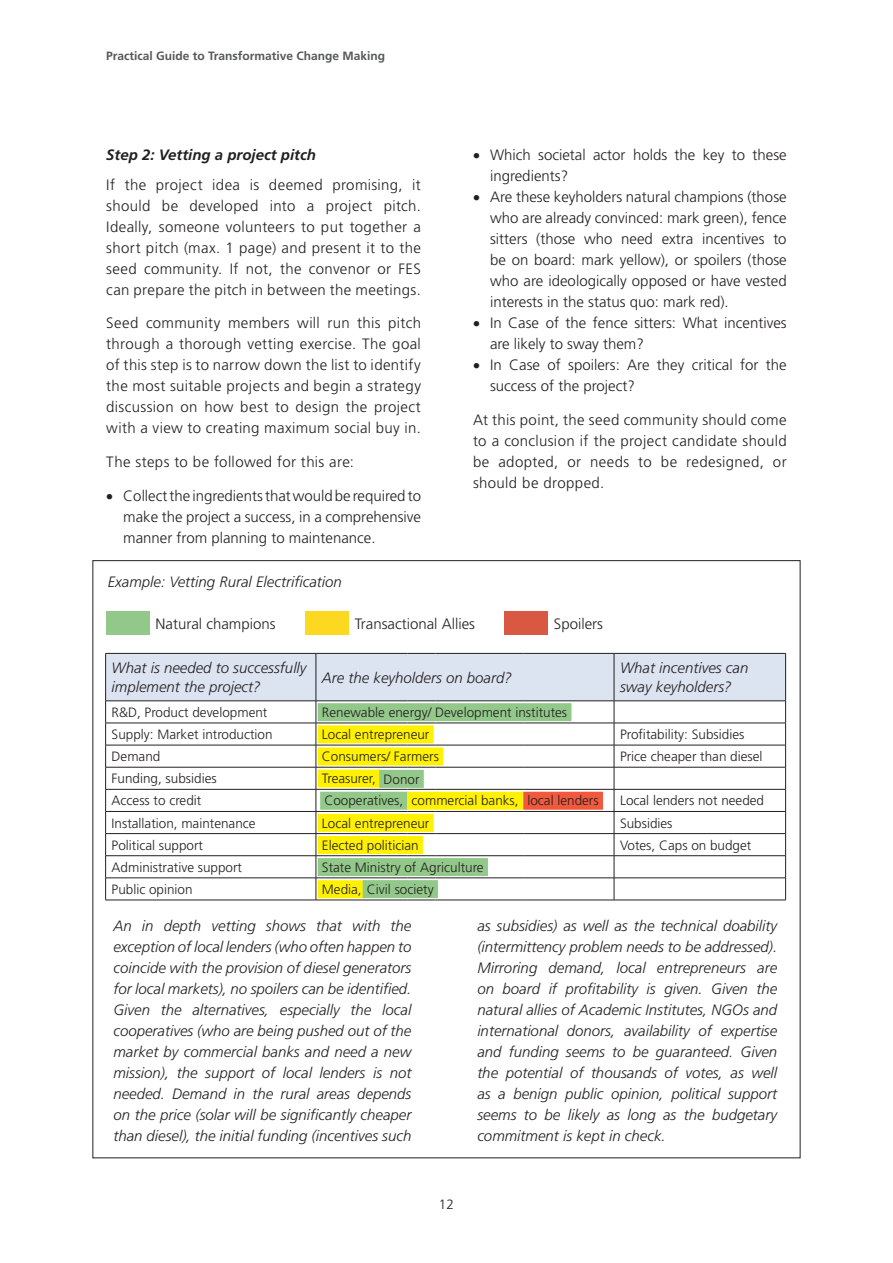
<style>
.page{position:relative;width:893px;height:1263px;background:#fff}
.page>*{position:absolute;margin:0;border:0;box-sizing:border-box;transform-origin:0 0}
.t1{font:300 15px/21px "Frutiger LT Std";color:#231f20;text-align:justify}
.t2{font:italic 300 15px/21px "Frutiger LT Std";color:#231f20}
.t3{font:300 15px "Frutiger LT Std";letter-spacing:.025em;color:#231f20}
.t4{font:italic 700 15px "Frutiger LT Std";color:#231f20}
.t5{font:300 13.5px "Frutiger LT Std";color:#231f20}
.t6{font:700 12px "Frutiger LT Std";color:#57585a}
</style>
<div class="page">
<div style="left:106px;top:611px;width:43px;height:24px;background:#92c889"></div>
<div style="left:305px;top:611px;width:44px;height:24px;background:#fcd821"></div>
<div style="left:504px;top:611px;width:44px;height:24px;background:#d95842"></div>
<svg style="left:105px;top:653px;width:681px;height:248px"></svg>
<hr style="left:435px;top:900px;width:88px;height:1px;background:#231f20">
<hr style="left:523px;top:900px;width:91px;height:1px;background:#231f20">
<div style="left:318px;top:703px;width:253px;height:18px;background:#92c889"></div>
<div style="left:318px;top:725px;width:116px;height:18px;background:#fff101"></div>
<div style="left:318px;top:747px;width:125px;height:18px;background:#fff101"></div>
<div style="left:318px;top:769px;width:62px;height:18px;background:#fff101"></div>
<div style="left:320px;top:792px;width:87px;height:18px;background:#92c889"></div>
<div style="left:407px;top:792px;width:116px;height:18px;background:#fff101"></div>
<div style="left:523px;top:792px;width:80px;height:18px;background:#f0593e"></div>
<div style="left:318px;top:814px;width:116px;height:18px;background:#fff101"></div>
<div style="left:318px;top:836px;width:105px;height:18px;background:#fff101"></div>
<div style="left:318px;top:858px;width:170px;height:18px;background:#92c889"></div>
<div style="left:318px;top:880px;width:48px;height:18px;background:#fff101"></div>
<div style="left:363px;top:880px;width:75px;height:18px;background:#92c889"></div>
<div style="left:379px;top:770px;width:45px;height:18px;background:#92c889"></div>
<p class="t6" style="left:106px;top:49px;width:280px">Practical Guide to Transformative Change Making</p>
<p class="t4" style="left:106px;top:146px;width:211px">Step 2: Vetting a project pitch</p>
<p class="t1" style="left:106px;top:174px;width:316px">If the project idea is deemed promising, it should be developed into a project pitch.<br>Ideally, someone volunteers to put together a short pitch (max. 1 page) and present it to the seed community. If not, the convenor or FES can prepare the pitch in between the meetings.</p>
<p class="t1" style="left:106px;top:313px;width:316px">Seed community members will run this pitch through a thorough vetting exercise. The goal of this step is to narrow down the list to identify the most suitable projects and begin a strategy discussion on how best to design the project with a view to creating maximum social buy in.</p>
<p class="t3" style="left:106px;top:453px;width:249px">The steps to be followed for this are:</p>
<p class="t1" style="left:123px;top:485px;width:299px;text-indent:-17px">• Collect the ingredients that would be required to make the project a success, in a comprehensive manner from planning to maintenance.</p>
<p class="t1" style="left:490px;top:145px;width:298px;text-indent:-17px">• Which societal actor holds the key to these ingredients?</p>
<p class="t1" style="left:490px;top:187px;width:298px;text-indent:-17px">• Are these keyholders natural champions (those who are already convinced: mark green), fence sitters (those who need extra incentives to be on board: mark yellow), or spoilers (those who are ideologically opposed or have vested interests in the status quo: mark red).</p>
<p class="t1" style="left:490px;top:313px;width:298px;text-indent:-17px">• In Case of the fence sitters: What incentives are likely to sway them?</p>
<p class="t1" style="left:490px;top:355px;width:298px;text-indent:-17px">• In Case of spoilers: Are they critical for the success of the project?</p>
<p class="t1" style="left:473px;top:409px;width:315px">At this point, the seed community should come to a conclusion if the project candidate should be adopted, or needs to be redesigned, or should be dropped.</p>
<p class="t2" style="left:108px;top:571px;width:236px">Example: Vetting Rural Electrification</p>
<p class="t1" style="left:155px;top:613px;width:122px">Natural champions</p>
<p class="t1" style="left:355px;top:613px;width:122px">Transactional Allies</p>
<p class="t1" style="left:554px;top:613px;width:51px">Spoilers</p>
<p class="t2" style="left:112px;top:658px;width:197px;line-height:19.5px">What is needed to successfully implement the project?</p>
<p class="t2" style="left:322px;top:667px;width:192px">Are the keyholders on board?</p>
<p class="t2" style="left:620px;top:658px;width:130px;line-height:19.5px">What incentives can sway keyholders?</p>
<p class="t5" style="left:112px;top:705px;width:157px">R&amp;D, Product development</p>
<p class="t5" style="left:322px;top:705px;width:247px">Renewable energy/ Development institutes</p>
<p class="t5" style="left:112px;top:727px;width:163px">Supply: Market introduction</p>
<p class="t5" style="left:322px;top:727px;width:109px">Local entrepreneur</p>
<p class="t5" style="left:620px;top:727px;width:126px">Profitability: Subsidies</p>
<p class="t5" style="left:112px;top:749px;width:50px">Demand</p>
<p class="t5" style="left:322px;top:749px;width:119px">Consumers/ Farmers</p>
<p class="t5" style="left:620px;top:749px;width:144px">Price cheaper than diesel</p>
<p class="t5" style="left:112px;top:771px;width:107px">Funding, subsidies</p>
<p class="t5" style="left:322px;top:771px;width:56px">Treasurer,</p>
<p class="t5" style="left:112px;top:793px;width:91px">Access to credit</p>
<p class="t5" style="left:324px;top:793px;width:276px">Cooperatives, commercial banks, local lenders</p>
<p class="t5" style="left:620px;top:793px;width:146px">Local lenders not needed</p>
<p class="t5" style="left:112px;top:815px;width:146px">Installation, maintenance</p>
<p class="t5" style="left:322px;top:815px;width:109px">Local entrepreneur</p>
<p class="t5" style="left:620px;top:815px;width:54px">Subsidies</p>
<p class="t5" style="left:112px;top:837px;width:93px">Political support</p>
<p class="t5" style="left:322px;top:837px;width:98px">Elected politician</p>
<p class="t5" style="left:620px;top:837px;width:133px">Votes, Caps on budget</p>
<p class="t5" style="left:112px;top:859px;width:132px">Administrative support</p>
<p class="t5" style="left:322px;top:859px;width:163px">State Ministry of Agriculture</p>
<p class="t5" style="left:112px;top:882px;width:83px">Public opinion</p>
<p class="t5" style="left:322px;top:881px;width:113px">Media, Civil society</p>
<p class="t5" style="left:384px;top:771px;width:38px">Donor</p>
<p class="t2" style="left:113px;top:915px;width:299px;text-align:justify">An in depth vetting shows that with the exception of local lenders (who often happen to coincide with the provision of diesel generators for local markets), no spoilers can be identified.<br>Given the alternatives, especially the local cooperatives (who are being pushed out of the market by commercial banks and need a new mission), the support of local lenders is not needed. Demand in the rural areas depends on the price (solar will be significantly cheaper than diesel), the initial funding (incentives such</p>
<p class="t2" style="left:477px;top:915px;width:301px;text-align:justify">as subsidies) as well as the technical doability (intermittency problem needs to be addressed).<br>Mirroring demand, local entrepreneurs are on board if profitability is given. Given the natural allies of Academic Institutes, NGOs and international donors, availability of expertise and funding seems to be guaranteed. Given the potential of thousands of votes, as well as a benign public opinion, political support seems to be likely as long as the budgetary commitment is kept in check.</p>
<p class="t5" style="left:439px;top:1197px;width:17px">12</p>
</div>
